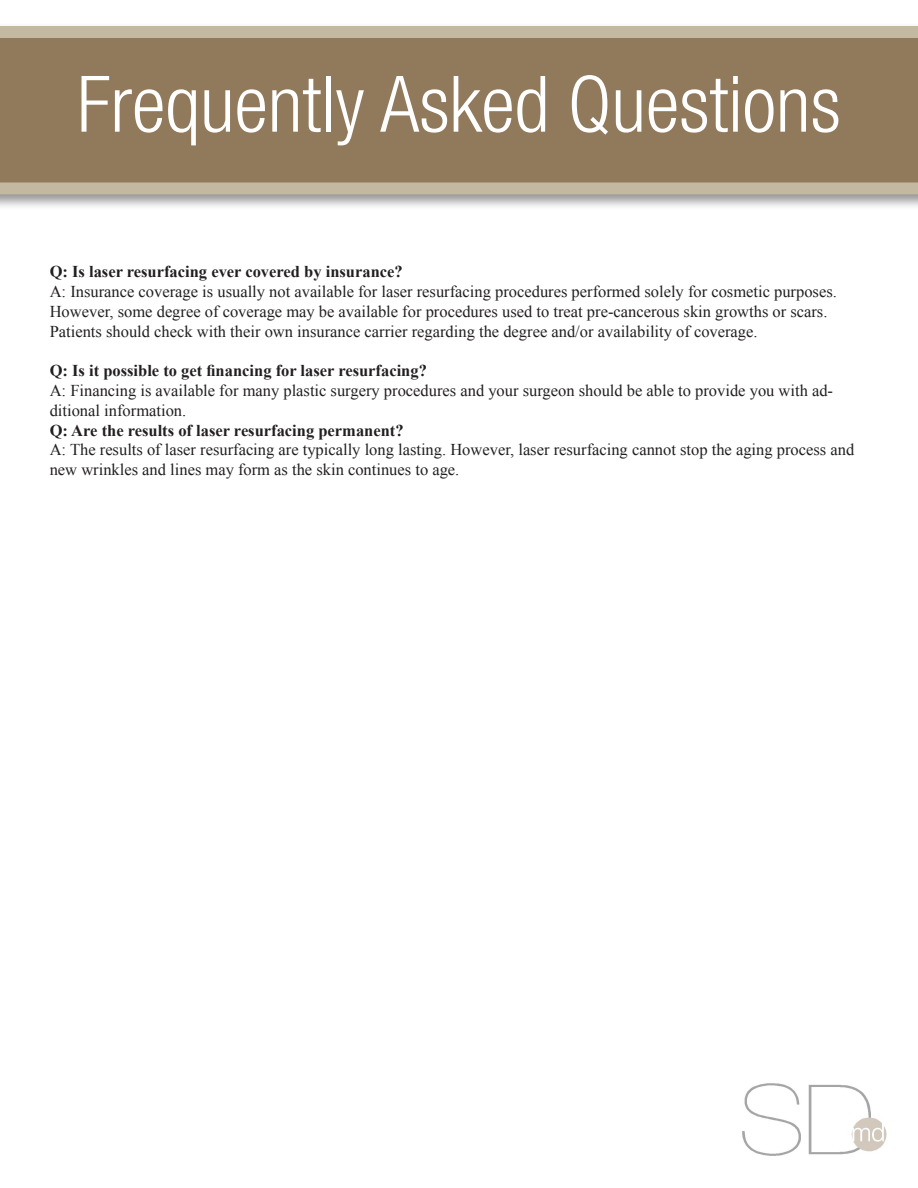
<style>
.page{position:relative;width:918px;height:1188px;background:#fff}
.page>*{position:absolute;margin:0;border:0;box-sizing:border-box;transform-origin:0 0}
.t1{font:300 condensed 78px "Helvetica Neue LT Std";color:#fff}
.t2{font:16.5px/19.8px "Times New Roman";color:#231f20}
.t3{font:700 16.5px "Times New Roman";color:#231f20}
</style>
<div class="page">
<div style="left:0;top:22px;width:918px;height:189px;background:#231f20;opacity:.5"></div>
<svg style="left:0;top:26px;width:918px;height:169px;background:#988264"></svg>
<img style="left:742px;top:1083px;width:145px;height:73px">
<h1 class="t1" style="left:77px;top:59px;width:765px">Frequently Asked Questions</h1>
<p class="t3" style="left:50px;top:260px;width:355px">Q: Is laser resurfacing ever covered by insurance?</p>
<p class="t2" style="left:50px;top:281px;width:789px">A: Insurance coverage is usually not available for laser resurfacing procedures performed solely for cosmetic purposes.<br>However, some degree of coverage may be available for procedures used to treat pre-cancerous skin growths or scars.<br>Patients should check with their own insurance carrier regarding the degree and/or availability of coverage.</p>
<p class="t3" style="left:50px;top:359px;width:379px">Q: Is it possible to get financing for laser resurfacing?</p>
<p class="t2" style="left:50px;top:380px;width:785px">A: Financing is available for many plastic surgery procedures and your surgeon should be able to provide you with ad&shy;ditional information.</p>
<p class="t3" style="left:50px;top:419px;width:355px">Q: Are the results of laser resurfacing permanent?</p>
<p class="t2" style="left:50px;top:440px;width:806px">A: The results of laser resurfacing are typically long lasting. However, laser resurfacing cannot stop the aging process and new wrinkles and lines may form as the skin continues to age.</p>
</div>
